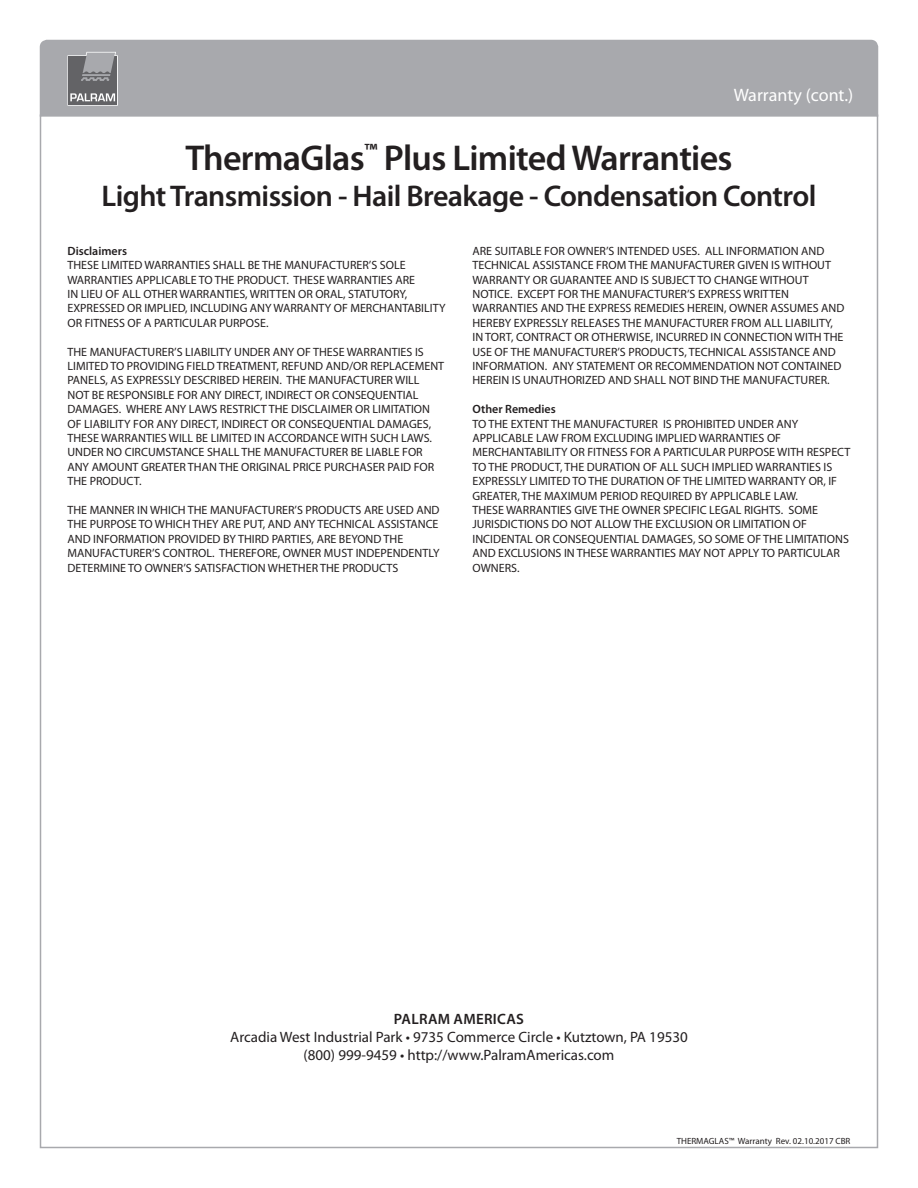
<style>
.page{position:relative;width:918px;height:1188px;background:#fff}
.page>*{position:absolute;margin:0;border:0;box-sizing:border-box;transform-origin:0 0}
.t1{font:600 36px "Myriad Pro";letter-spacing:-.02em;color:#231f20}
.t2{font:600 30px "Myriad Pro";letter-spacing:-.02em;color:#231f20}
.t3{font:18px "Myriad Pro";color:#fff}
.Numbered_Paragraph{font:15px "Myriad Pro";color:#231f20}
.Numbered_Paragraph-2{font:600 15px "Myriad Pro";letter-spacing:.02em;color:#231f20}
.Section_Heading{font:12px/14.4px "Myriad Pro";color:#231f20}
.Section_Heading-2{font:600 12px "Myriad Pro";color:#231f20}
.t4{font:9px "Myriad Pro";color:#231f20}
</style>
<div class="page">
<div style="left:39px;top:39px;width:840px;height:79px;background:#a8a9ad"></div>
<svg style="left:67px;top:52px;width:51px;height:54px;background:#88888b"></svg>
<h3 class="t3" style="left:734px;top:85px;width:121px">Warranty (cont.)</h3>
<p class="t1" style="left:185px;top:135px;width:549px">ThermaGlas<sup>™</sup> Plus Limited Warranties</p>
<p class="t2" style="left:102px;top:177px;width:716px">Light Transmission - Hail Breakage - Condensation Control</p>
<p class="Section_Heading-2" style="left:68px;top:243px;width:61px">Disclaimers</p>
<p class="Section_Heading" style="left:68px;top:258px;width:379px">THESE LIMITED WARRANTIES SHALL BE THE MANUFACTURER’S SOLE WARRANTIES APPLICABLE TO THE PRODUCT. THESE WARRANTIES ARE<br>IN LIEU OF ALL OTHER WARRANTIES, WRITTEN OR ORAL, STATUTORY, EXPRESSED OR IMPLIED, INCLUDING ANY WARRANTY OF MERCHANTABILITY OR FITNESS OF A PARTICULAR PURPOSE.</p>
<p class="Section_Heading" style="left:68px;top:345px;width:378px">THE MANUFACTURER’S LIABILITY UNDER ANY OF THESE WARRANTIES IS LIMITED TO PROVIDING FIELD TREATMENT, REFUND AND/OR REPLACEMENT PANELS, AS EXPRESSLY DESCRIBED HEREIN. THE MANUFACTURER WILL NOT BE RESPONSIBLE FOR ANY DIRECT, INDIRECT OR CONSEQUENTIAL DAMAGES. WHERE ANY LAWS RESTRICT THE DISCLAIMER OR LIMITATION OF LIABILITY FOR ANY DIRECT, INDIRECT OR CONSEQUENTIAL DAMAGES, THESE WARRANTIES WILL BE LIMITED IN ACCORDANCE WITH SUCH LAWS.</p>
<p class="Section_Heading" style="left:68px;top:445px;width:368px">UNDER NO CIRCUMSTANCE SHALL THE MANUFACTURER BE LIABLE FOR<br>ANY AMOUNT GREATER THAN THE ORIGINAL PRICE PURCHASER PAID FOR<br>THE PRODUCT.</p>
<p class="Section_Heading" style="left:68px;top:503px;width:374px">THE MANNER IN WHICH THE MANUFACTURER’S PRODUCTS ARE USED AND THE PURPOSE TO WHICH THEY ARE PUT, AND ANY TECHNICAL ASSISTANCE AND INFORMATION PROVIDED BY THIRD PARTIES, ARE BEYOND THE MANUFACTURER’S CONTROL. THEREFORE, OWNER MUST INDEPENDENTLY DETERMINE TO OWNER’S SATISFACTION WHETHER THE PRODUCTS</p>
<p class="Section_Heading" style="left:472px;top:244px;width:374px">ARE SUITABLE FOR OWNER’S INTENDED USES. ALL INFORMATION AND TECHNICAL ASSISTANCE FROM THE MANUFACTURER GIVEN IS WITHOUT WARRANTY OR GUARANTEE AND IS SUBJECT TO CHANGE WITHOUT NOTICE. EXCEPT FOR THE MANUFACTURER’S EXPRESS WRITTEN WARRANTIES AND THE EXPRESS REMEDIES HEREIN, OWNER ASSUMES AND HEREBY EXPRESSLY RELEASES THE MANUFACTURER FROM ALL LIABILITY, IN TORT, CONTRACT OR OTHERWISE, INCURRED IN CONNECTION WITH THE USE OF THE MANUFACTURER’S PRODUCTS, TECHNICAL ASSISTANCE AND INFORMATION. ANY STATEMENT OR RECOMMENDATION NOT CONTAINED HEREIN IS UNAUTHORIZED AND SHALL NOT BIND THE MANUFACTURER.</p>
<p class="Section_Heading-2" style="left:472px;top:402px;width:85px">Other Remedies</p>
<p class="Section_Heading" style="left:472px;top:417px;width:380px">TO THE EXTENT THE MANUFACTURER IS PROHIBITED UNDER ANY APPLICABLE LAW FROM EXCLUDING IMPLIED WARRANTIES OF MERCHANTABILITY OR FITNESS FOR A PARTICULAR PURPOSE WITH RESPECT TO THE PRODUCT, THE DURATION OF ALL SUCH IMPLIED WARRANTIES IS EXPRESSLY LIMITED TO THE DURATION OF THE LIMITED WARRANTY OR, IF GREATER, THE MAXIMUM PERIOD REQUIRED BY APPLICABLE LAW.</p>
<p class="Section_Heading" style="left:472px;top:503px;width:378px">THESE WARRANTIES GIVE THE OWNER SPECIFIC LEGAL RIGHTS. SOME JURISDICTIONS DO NOT ALLOW THE EXCLUSION OR LIMITATION OF INCIDENTAL OR CONSEQUENTIAL DAMAGES, SO SOME OF THE LIMITATIONS AND EXCLUSIONS IN THESE WARRANTIES MAY NOT APPLY TO PARTICULAR OWNERS.</p>
<p class="Numbered_Paragraph-2" style="left:394px;top:1010px;width:132px">PALRAM AMERICAS</p>
<p class="Numbered_Paragraph" style="left:230px;top:1029px;width:459px">Arcadia West Industrial Park • 9735 Commerce Circle • Kutztown, PA 19530</p>
<p class="Numbered_Paragraph" style="left:304px;top:1047px;width:312px">(800) 999-9459 • http://www.PalramAmericas.com</p>
<p class="t4" style="left:677px;top:1136px;width:175px">THERMAGLAS™ Warranty Rev. 02.10.2017 CBR</p>
</div>
